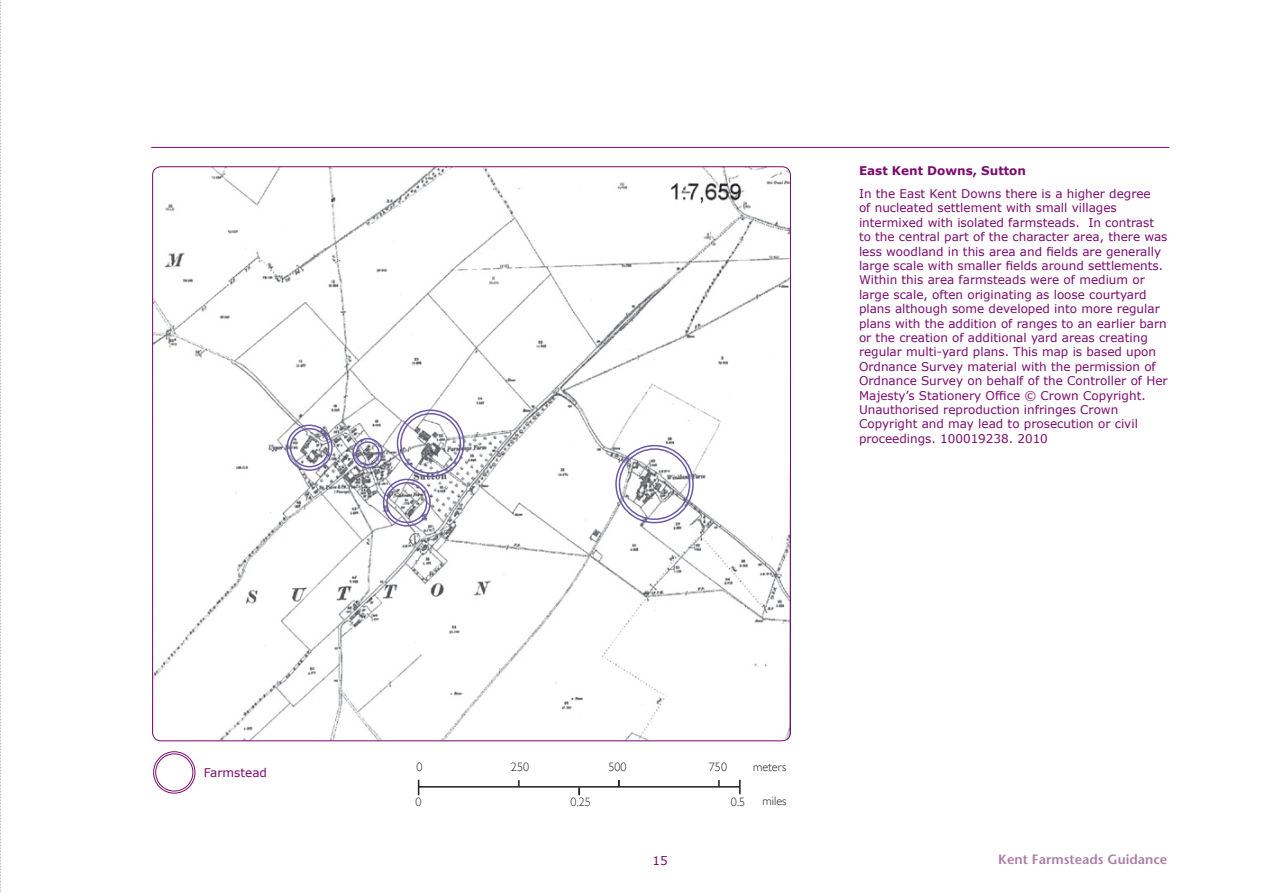
<style>
.page{position:relative;width:1263px;height:893px;background:#fff}
.page>*{position:absolute;margin:0;border:0;box-sizing:border-box;transform-origin:0 0}
.t1{font:600 13.5px "Stone Sans";color:#ac7da9}
.t2{font:300 12.15px "Gill Sans";color:#231f20}
.Body_Verdana{font:12px/14.4px "Verdana";color:#7c0b6e}
.Body_Verdana-2{font:700 12px "Verdana";color:#7c0b6e}
</style>
<div class="page">
<hr style="left:151px;top:147px;width:1018px;height:1px;background:#7c0b6e">
<svg style="left:0;top:0;width:1px;height:893px"></svg>
<img style="left:153px;top:167px;width:637px;height:574px">
<div style="left:397px;top:410px;width:67px;height:67px;border:2px solid #6b5aa6;border-radius:50%"></div>
<div style="left:400px;top:413px;width:61px;height:61px;border:2px solid #6b5aa6;border-radius:50%"></div>
<div style="left:615px;top:445px;width:79px;height:78px;border:2px solid #6b5aa6;border-radius:50%"></div>
<div style="left:619px;top:448px;width:71px;height:72px;border:2px solid #6b5aa6;border-radius:50%"></div>
<div style="left:286px;top:425px;width:47px;height:46px;border:2px solid #6b5aa6;border-radius:50%"></div>
<div style="left:290px;top:428px;width:39px;height:39px;border:2px solid #6b5aa6;border-radius:50%"></div>
<div style="left:383px;top:479px;width:48px;height:48px;border:2px solid #6b5aa6;border-radius:50%"></div>
<div style="left:386px;top:482px;width:41px;height:41px;border:2px solid #6b5aa6;border-radius:50%"></div>
<div style="left:352px;top:438px;width:31px;height:31px;border:2px solid #6b5aa6;border-radius:50%"></div>
<div style="left:356px;top:441px;width:24px;height:24px;border:2px solid #6b5aa6;border-radius:50%"></div>
<hr style="left:418px;top:786px;width:322px;height:2px;background:#231f20">
<svg style="left:518px;top:780px;width:2px;height:6px"></svg>
<svg style="left:418px;top:780px;width:1px;height:15px"></svg>
<svg style="left:718px;top:780px;width:2px;height:7px"></svg>
<svg style="left:618px;top:780px;width:2px;height:6px"></svg>
<svg style="left:578px;top:787px;width:2px;height:8px"></svg>
<svg style="left:739px;top:780px;width:2px;height:14px"></svg>
<div style="left:155px;top:753px;width:38px;height:38px;border:1px solid #7c0b6e;border-radius:50%"></div>
<div style="left:153px;top:751px;width:42px;height:43px;border:1px solid #7c0b6e;border-radius:50%"></div>
<p class="Body_Verdana" style="left:204px;top:765px;width:65px">Farmstead</p>
<p class="Body_Verdana-2" style="left:859px;top:163px;width:169px">East Kent Downs, Sutton</p>
<p class="Body_Verdana" style="left:859px;top:186px;width:310px">In the East Kent Downs there is a higher degree<br>of nucleated settlement with small villages intermixed with isolated farmsteads. In contrast to the central part of the character area, there was less woodland in this area and fields are generally large scale with smaller fields around settlements.<br>Within this area farmsteads were of medium or large scale, often originating as loose courtyard plans although some developed into more regular plans with the addition of ranges to an earlier barn or the creation of additional yard areas creating regular multi-yard plans. This map is based upon Ordnance Survey material with the permission of Ordnance Survey on behalf of the Controller of Her Majesty’s Stationery Office © Crown Copyright.<br>Unauthorised reproduction infringes Crown Copyright and may lead to prosecution or civil proceedings. 100019238. 2010</p>
<p class="t2" style="left:416px;top:760px;width:8px">0</p>
<p class="t2" style="left:511px;top:760px;width:20px">250</p>
<p class="t2" style="left:608px;top:760px;width:20px">500</p>
<p class="t2" style="left:753px;top:760px;width:35px">meters</p>
<p class="t2" style="left:762px;top:794px;width:25px">miles</p>
<p class="t2" style="left:709px;top:760px;width:20px">750</p>
<p class="t2" style="left:415px;top:795px;width:8px">0</p>
<p class="t2" style="left:571px;top:795px;width:22px">0.25</p>
<p class="t2" style="left:731px;top:795px;width:16px">0.5</p>
<p class="Body_Verdana" style="left:652px;top:853px;width:17px">15</p>
<p class="t1" style="left:998px;top:851px;width:170px">Kent Farmsteads Guidance</p>
</div>
